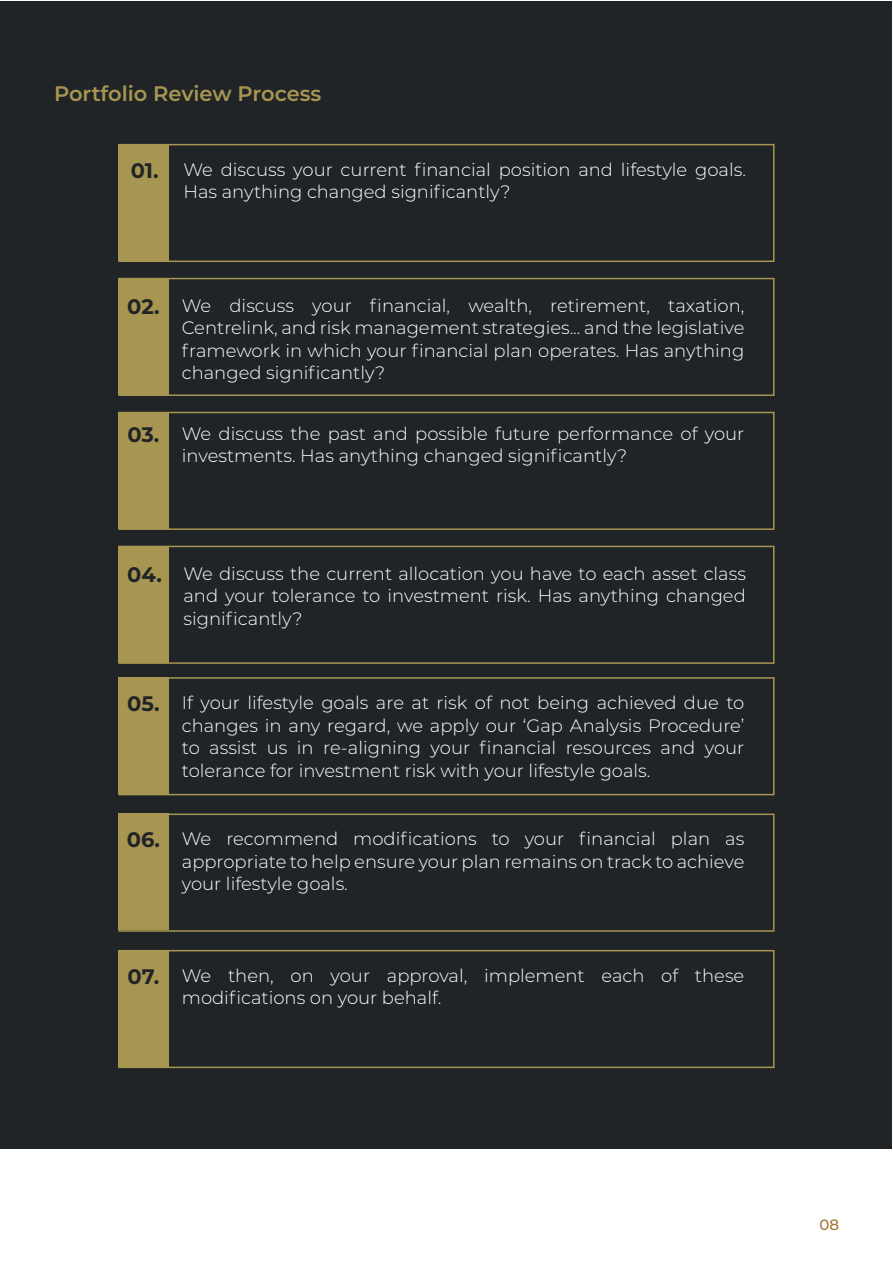
<style>
.page{position:relative;width:893px;height:1263px;background:#fff}
.page>*{position:absolute;margin:0;border:0;box-sizing:border-box;transform-origin:0 0}
.t1{font:600 21px "Montserrat";color:#a79652}
.t2{font:300 18px/22.5px "Montserrat";color:#fff;text-align:justify}
.t3{font:500 15px "Montserrat";color:#a47436}
.s1{font-weight:700;font-size:21px;color:#202426}
</style>
<div class="page">
<div style="left:1px;top:1px;width:891px;height:1147px;background:#202426"></div>
<div style="left:119px;top:144px;width:50px;height:117px;background:#a79652"></div>
<div style="left:118px;top:144px;width:656px;height:118px;border:2px solid #a79652"></div>
<div style="left:119px;top:278px;width:50px;height:116px;background:#a79652"></div>
<div style="left:118px;top:278px;width:656px;height:118px;border:2px solid #a79652"></div>
<div style="left:119px;top:412px;width:50px;height:116px;background:#a79652"></div>
<div style="left:118px;top:412px;width:656px;height:118px;border:2px solid #a79652"></div>
<div style="left:119px;top:546px;width:50px;height:116px;background:#a79652"></div>
<div style="left:118px;top:546px;width:656px;height:118px;border:2px solid #a79652"></div>
<div style="left:119px;top:677px;width:50px;height:117px;background:#a79652"></div>
<div style="left:118px;top:677px;width:656px;height:118px;border:2px solid #a79652"></div>
<div style="left:119px;top:813px;width:50px;height:117px;background:#a79652"></div>
<div style="left:118px;top:813px;width:656px;height:119px;border:2px solid #a79652"></div>
<div style="left:119px;top:950px;width:50px;height:116px;background:#a79652"></div>
<div style="left:118px;top:950px;width:656px;height:118px;border:2px solid #a79652"></div>
<p class="t1" style="left:54px;top:79px;width:269px">Portfolio Review Process</p>
<p class="t2" style="left:183px;top:157px;width:564px;text-indent:-53px"><span class="s1">01.</span> We discuss your current financial position and lifestyle goals.<br>Has anything changed significantly?</p>
<p class="t2" style="left:182px;top:294px;width:564px;text-indent:-55px"><span class="s1">02.</span> We discuss your financial, wealth, retirement, taxation, Centrelink, and risk management strategies... and the legislative framework in which your financial plan operates. Has anything changed significantly?</p>
<p class="t2" style="left:182px;top:422px;width:564px;text-indent:-54px"><span class="s1">03.</span> We discuss the past and possible future performance of your investments. Has anything changed significantly?</p>
<p class="t2" style="left:183px;top:561px;width:564px;text-indent:-56px"><span class="s1">04.</span> We discuss the current allocation you have to each asset class and your tolerance to investment risk. Has anything changed significantly?</p>
<p class="t2" style="left:182px;top:691px;width:564px;text-indent:-55px"><span class="s1">05.</span> If your lifestyle goals are at risk of not being achieved due to changes in any regard, we apply our ‘Gap Analysis Procedure’ to assist us in re-aligning your financial resources and your tolerance for investment risk with your lifestyle goals.</p>
<p class="t2" style="left:182px;top:827px;width:564px;text-indent:-55px"><span class="s1">06.</span> We recommend modifications to your financial plan as appropriate to help ensure your plan remains on track to achieve your lifestyle goals.</p>
<p class="t2" style="left:182px;top:963px;width:564px;text-indent:-54px"><span class="s1">07.</span> We then, on your approval, implement each of these modifications on your behalf.</p>
<p class="t3" style="left:819px;top:1214px;width:21px">08</p>
</div>
